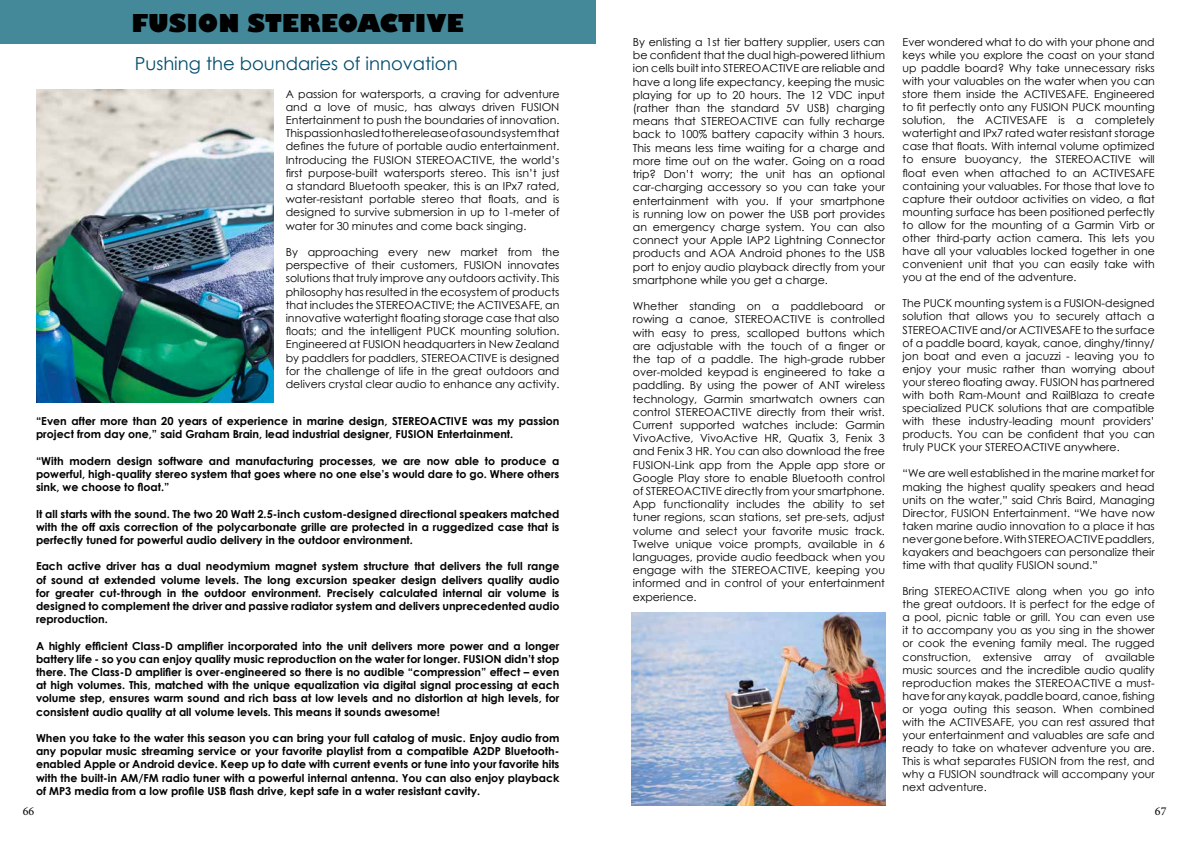
<style>
.page{position:relative;width:1191px;height:842px;background:#fff}
.page>*{position:absolute;margin:0;border:0;box-sizing:border-box;transform-origin:0 0}
.t1{font:800 24px "Gill Sans";color:#000}
.t2{font:18px "Century Gothic";color:#004c6d}
.t3{font:12px "Minion Pro";color:#000}
.t4{font:11px/13.2px "Century Gothic";color:#000;text-align:justify}
.t5{font:700 11px/13.2px "Century Gothic";color:#000;text-align:justify}
.t6{font:10.9px/13.1px "Century Gothic";color:#000;text-align:justify}
</style>
<div class="page">
<img style="left:36px;top:89px;width:238px;height:313px">
<div style="left:0;top:0;width:595px;height:43px;background:#448999"></div>
<img style="left:631px;top:612px;width:254px;height:194px">
<h1 class="t1" style="left:132px;top:8px;width:334px">FUSION STEREOACTIVE</h1>
<h2 class="t2" style="left:135px;top:50px;width:324px">Pushing the boundaries of innovation</h2>
<p class="t4" style="left:286px;top:87px;width:275px">A passion for watersports, a craving for adventure and a love of music, has always driven FUSION Entertainment to push the boundaries of innovation.<br>This passion has led to the release of a sound system that defines the future of portable audio entertainment.<br>Introducing the FUSION STEREOACTIVE, the world’s first purpose-built watersports stereo. This isn’t just a standard Bluetooth speaker, this is an IPx7 rated, water-resistant portable stereo that floats, and is designed to survive submersion in up to 1-meter of water for 30 minutes and come back singing.</p>
<p class="t4" style="left:286px;top:245px;width:275px">By approaching every new market from the perspective of their customers, FUSION innovates solutions that truly improve any outdoors activity. This philosophy has resulted in the ecosystem of products that includes the STEREOACTIVE; the ACTIVESAFE, an innovative watertight floating storage case that also floats; and the intelligent PUCK mounting solution.<br>Engineered at FUSION headquarters in New Zealand by paddlers for paddlers, STEREOACTIVE is designed for the challenge of life in the great outdoors and delivers crystal clear audio to enhance any activity.</p>
<p class="t5" style="left:36px;top:414px;width:525px">“Even after more than 20 years of experience in marine design, STEREOACTIVE was my passion project from day one,” said Graham Brain, lead industrial designer, FUSION Entertainment.</p>
<p class="t5" style="left:36px;top:454px;width:525px">“With modern design software and manufacturing processes, we are now able to produce a powerful, high-quality stereo system that goes where no one else’s would dare to go. Where others sink, we choose to float.”</p>
<p class="t5" style="left:36px;top:507px;width:525px">It all starts with the sound. The two 20 Watt 2.5-inch custom-designed directional speakers matched with the off axis correction of the polycarbonate grille are protected in a ruggedized case that is perfectly tuned for powerful audio delivery in the outdoor environment.</p>
<p class="t5" style="left:36px;top:559px;width:525px">Each active driver has a dual neodymium magnet system structure that delivers the full range of sound at extended volume levels. The long excursion speaker design delivers quality audio for greater cut-through in the outdoor environment. Precisely calculated internal air volume is designed to complement the driver and passive radiator system and delivers unprecedented audio reproduction.</p>
<p class="t5" style="left:36px;top:639px;width:525px">A highly efficient Class-D amplifier incorporated into the unit delivers more power and a longer battery life - so you can enjoy quality music reproduction on the water for longer. FUSION didn’t stop there. The Class-D amplifier is over-engineered so there is no audible “compression” effect – even at high volumes. This, matched with the unique equalization via digital signal processing at each volume step, ensures warm sound and rich bass at low levels and no distortion at high levels, for consistent audio quality at all volume levels. This means it sounds awesome!</p>
<p class="t5" style="left:36px;top:731px;width:525px">When you take to the water this season you can bring your full catalog of music. Enjoy audio from any popular music streaming service or your favorite playlist from a compatible A2DP Bluetooth&shy;enabled Apple or Android device. Keep up to date with current events or tune into your favorite hits with the built-in AM/FM radio tuner with a powerful internal antenna. You can also enjoy playback of MP3 media from a low profile USB flash drive, kept safe in a water resistant cavity.</p>
<p class="t4" style="left:633px;top:35px;width:254px">By enlisting a 1st tier battery supplier, users can be confident that the dual high-powered lithium ion cells built into STEREOACTIVE are reliable and have a long life expectancy, keeping the music playing for up to 20 hours. The 12 VDC input (rather than the standard 5V USB) charging means that STEREOACTIVE can fully recharge back to 100% battery capacity within 3 hours.<br>This means less time waiting for a charge and more time out on the water. Going on a road trip? Don’t worry; the unit has an optional car-charging accessory so you can take your entertainment with you. If your smartphone is running low on power the USB port provides an emergency charge system. You can also connect your Apple IAP2 Lightning Connector products and AOA Android phones to the USB port to enjoy audio playback directly from your smartphone while you get a charge.</p>
<p class="t4" style="left:633px;top:299px;width:254px">Whether standing on a paddleboard or rowing a canoe, STEREOACTIVE is controlled with easy to press, scalloped buttons which are adjustable with the touch of a finger or the tap of a paddle. The high-grade rubber over-molded keypad is engineered to take a paddling. By using the power of ANT wireless technology, Garmin smartwatch owners can control STEREOACTIVE directly from their wrist.<br>Current supported watches include: Garmin VivoActive, VivoActive HR, Quatix 3, Fenix 3 and Fenix 3 HR. You can also download the free FUSION-Link app from the Apple app store or Google Play store to enable Bluetooth control of STEREOACTIVE directly from your smartphone.<br>App functionality includes the ability to set tuner regions, scan stations, set pre-sets, adjust volume and select your favorite music track.<br>Twelve unique voice prompts, available in 6 languages, provide audio feedback when you engage with the STEREOACTIVE, keeping you informed and in control of your entertainment experience.</p>
<p class="t6" style="left:902px;top:35px;width:254px">Ever wondered what to do with your phone and keys while you explore the coast on your stand up paddle board? Why take unnecessary risks with your valuables on the water when you can store them inside the ACTIVESAFE. Engineered to fit perfectly onto any FUSION PUCK mounting solution, the ACTIVESAFE is a completely watertight and IPx7 rated water resistant storage case that floats. With internal volume optimized to ensure buoyancy, the STEREOACTIVE will float even when attached to an ACTIVESAFE containing your valuables. For those that love to capture their outdoor activities on video, a flat mounting surface has been positioned perfectly to allow for the mounting of a Garmin Virb or other third-party action camera. This lets you have all your valuables locked together in one convenient unit that you can easily take with you at the end of the adventure.</p>
<p class="t6" style="left:902px;top:297px;width:254px">The PUCK mounting system is a FUSION-designed solution that allows you to securely attach a STEREOACTIVE and/or ACTIVESAFE to the surface of a paddle board, kayak, canoe, dinghy/tinny/ jon boat and even a jacuzzi - leaving you to enjoy your music rather than worrying about your stereo floating away. FUSION has partnered with both Ram-Mount and RailBlaza to create specialized PUCK solutions that are compatible with these industry-leading mount providers’ products. You can be confident that you can truly PUCK your STEREOACTIVE anywhere.</p>
<p class="t6" style="left:902px;top:467px;width:254px">“We are well established in the marine market for making the highest quality speakers and head units on the water,” said Chris Baird, Managing Director, FUSION Entertainment. “We have now taken marine audio innovation to a place it has never gone before. With STEREOACTIVE paddlers, kayakers and beachgoers can personalize their time with that quality FUSION sound.”</p>
<p class="t6" style="left:902px;top:584px;width:254px">Bring STEREOACTIVE along when you go into the great outdoors. It is perfect for the edge of a pool, picnic table or grill. You can even use it to accompany you as you sing in the shower or cook the evening family meal. The rugged construction, extensive array of available music sources and the incredible audio quality reproduction makes the STEREOACTIVE a must&shy;have for any kayak, paddle board, canoe, fishing or yoga outing this season. When combined with the ACTIVESAFE, you can rest assured that your entertainment and valuables are safe and ready to take on whatever adventure you are.<br>This is what separates FUSION from the rest, and why a FUSION soundtrack will accompany your next adventure.</p>
<p class="t3" style="left:23px;top:803px;width:13px">66</p>
<p class="t3" style="left:1155px;top:803px;width:13px">67</p>
</div>
